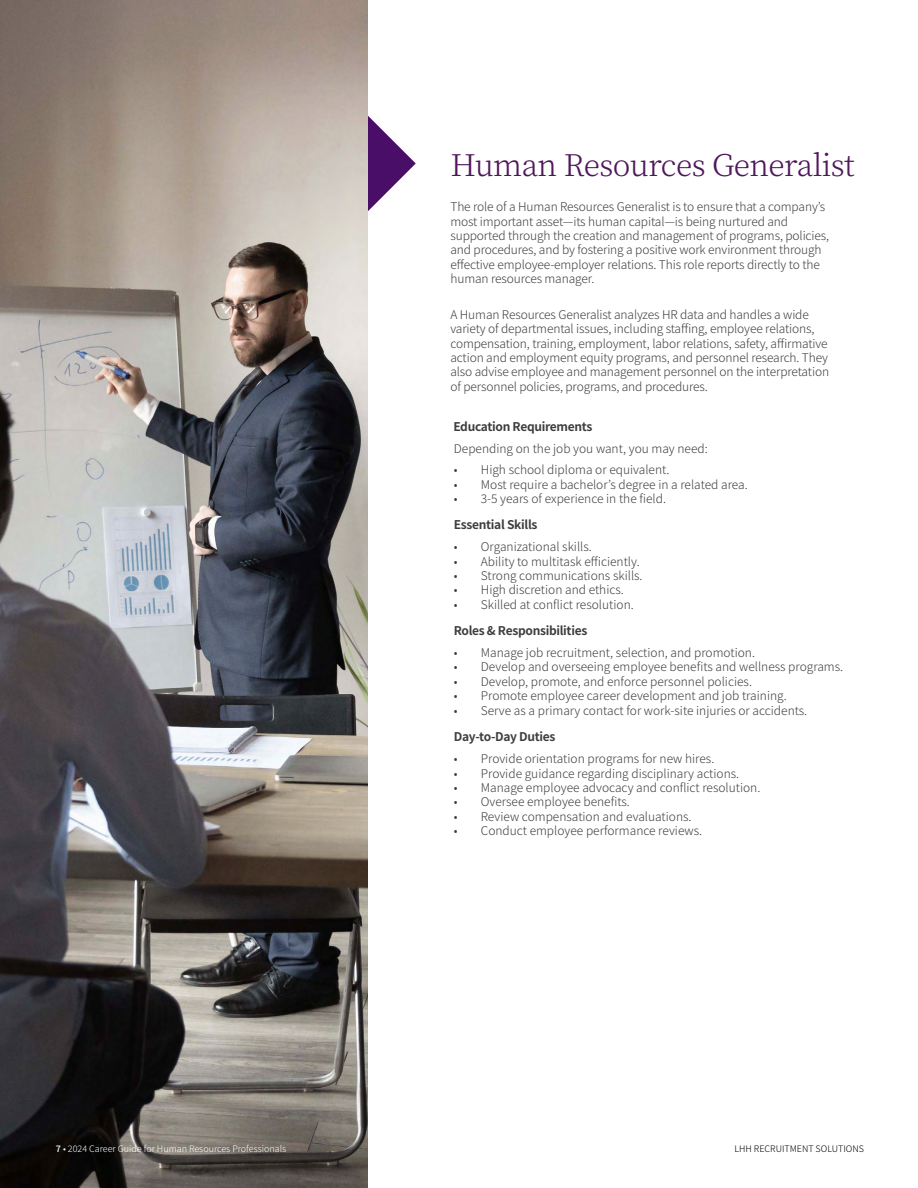
<style>
.page{position:relative;width:918px;height:1188px;background:#fff}
.page>*{position:absolute;margin:0;border:0;box-sizing:border-box;transform-origin:0 0}
.t1{font:300 30px "Noto Serif JP";letter-spacing:-.02em;color:#4f185a}
.t2{font:300 12px/14.4px "Noto Sans JP";letter-spacing:-.01em;color:#3d3d3d}
.t3{font:700 12px "Noto Sans JP";letter-spacing:-.025em;color:#3d3d3d}
.t4{font:300 9px "Noto Sans JP";color:#fff}
.t5{font:300 9px "Noto Sans JP";color:#000}
.s1{font-weight:500}
</style>
<div class="page">
<svg style="left:367px;top:115px;width:49px;height:97px"></svg>
<img style="left:0;top:0;width:367px;height:1188px">
<p class="t4" style="left:56px;top:1144px;width:232px"><span class="s1">7</span> • 2024 Career Guide for Human Resources Professionals</p>
<h1 class="t1" style="left:450px;top:148px;width:406px">Human Resources Generalist</h1>
<p class="t2" style="left:450px;top:200px;width:380px">The role of a Human Resources Generalist is to ensure that a company’s most important asset—its human capital—is being nurtured and supported through the creation and management of programs, policies, and procedures, and by fostering a positive work environment through effective employee-employer relations. This role reports directly to the human resources manager.</p>
<p class="t2" style="left:450px;top:307px;width:380px">A Human Resources Generalist analyzes HR data and handles a wide variety of departmental issues, including staffing, employee relations, compensation, training, employment, labor relations, safety, affirmative action and employment equity programs, and personnel research. They also advise employee and management personnel on the interpretation of personnel policies, programs, and procedures.</p>
<p class="t3" style="left:453px;top:420px;width:141px">Education Requirements</p>
<p class="t2" style="left:454px;top:442px;width:256px">Depending on the job you want, you may need:</p>
<p class="t2" style="left:454px;top:463px;width:217px">• High school diploma or equivalent.</p>
<p class="t2" style="left:454px;top:477px;width:295px">• Most require a bachelor’s degree in a related area.</p>
<p class="t2" style="left:454px;top:492px;width:214px">• 3-5 years of experience in the field.</p>
<p class="t3" style="left:454px;top:518px;width:85px">Essential Skills</p>
<p class="t2" style="left:454px;top:540px;width:140px">• Organizational skills.</p>
<p class="t2" style="left:454px;top:554px;width:187px">• Ability to multitask efficiently.</p>
<p class="t2" style="left:454px;top:569px;width:190px">• Strong communications skills.</p>
<p class="t2" style="left:454px;top:583px;width:172px">• High discretion and ethics.</p>
<p class="t2" style="left:454px;top:598px;width:181px">• Skilled at conflict resolution.</p>
<p class="t3" style="left:454px;top:624px;width:135px">Roles &amp; Responsibilities</p>
<p class="t2" style="left:454px;top:646px;width:303px">• Manage job recruitment, selection, and promotion.</p>
<p class="t2" style="left:454px;top:660px;width:391px">• Develop and overseeing employee benefits and wellness programs.</p>
<p class="t2" style="left:454px;top:674px;width:300px">• Develop, promote, and enforce personnel policies.</p>
<p class="t2" style="left:454px;top:689px;width:334px">• Promote employee career development and job training.</p>
<p class="t2" style="left:454px;top:703px;width:355px">• Serve as a primary contact for work-site injuries or accidents.</p>
<p class="t3" style="left:454px;top:730px;width:103px">Day-to-Day Duties</p>
<p class="t2" style="left:454px;top:752px;width:262px">• Provide orientation programs for new hires.</p>
<p class="t2" style="left:454px;top:766px;width:287px">• Provide guidance regarding disciplinary actions.</p>
<p class="t2" style="left:454px;top:781px;width:308px">• Manage employee advocacy and conflict resolution.</p>
<p class="t2" style="left:454px;top:795px;width:178px">• Oversee employee benefits.</p>
<p class="t2" style="left:454px;top:809px;width:239px">• Review compensation and evaluations.</p>
<p class="t2" style="left:454px;top:824px;width:250px">• Conduct employee performance reviews.</p>
<p class="t5" style="left:735px;top:1144px;width:131px">LHH RECRUITMENT SOLUTIONS</p>
</div>
